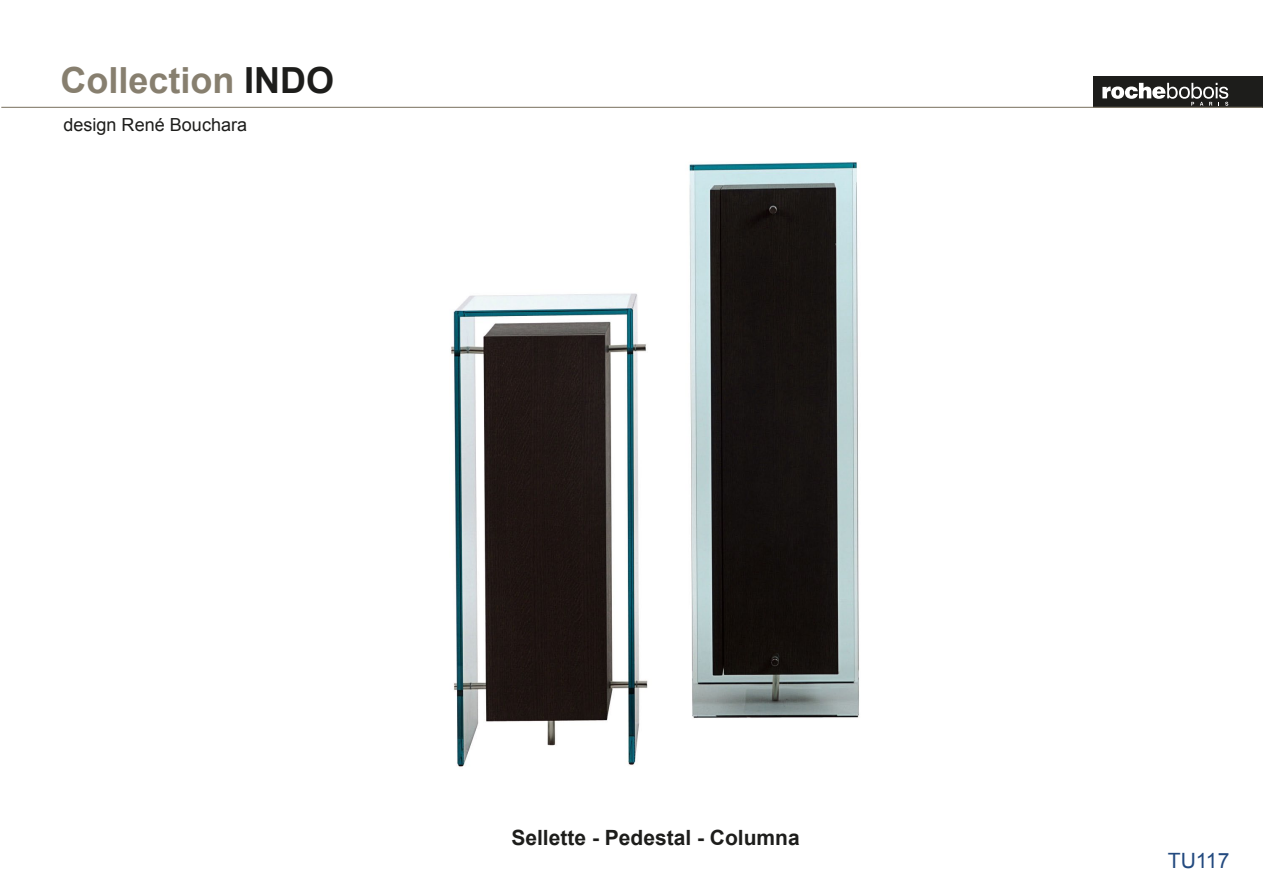
<style>
.page{position:relative;width:1263px;height:893px;background:#fff}
.page>*{position:absolute;margin:0;border:0;box-sizing:border-box;transform-origin:0 0}
.t1{font:700 36px "Arial";color:#877f6f}
.t2{font:700 21px "Arial";color:#1d1d1b}
.t3{font:21px "Arial";letter-spacing:-.005em;color:#234a7f}
.t4{font:18px "Arial";color:#1d1d1b}
.s1{color:#1d1d1b}
</style>
<div class="page">
<div style="left:1093px;top:76px;width:170px;height:32px;background:#1d1d1b"></div>
<svg style="left:1102px;top:83px;width:126px;height:23px"></svg>
<hr style="left:1px;top:107px;width:1261px;height:1px;background:#877f6f">
<img style="left:451px;top:162px;width:408px;height:605px">
<h1 class="t1" style="left:60px;top:57px;width:275px">Collection <span class="s1">INDO</span></h1>
<p class="t4" style="left:63px;top:113px;width:185px">design René Bouchara</p>
<p class="t2" style="left:511px;top:823px;width:290px">Sellette - Pedestal - Columna</p>
<p class="t3" style="left:1168px;top:847px;width:63px">TU117</p>
</div>
